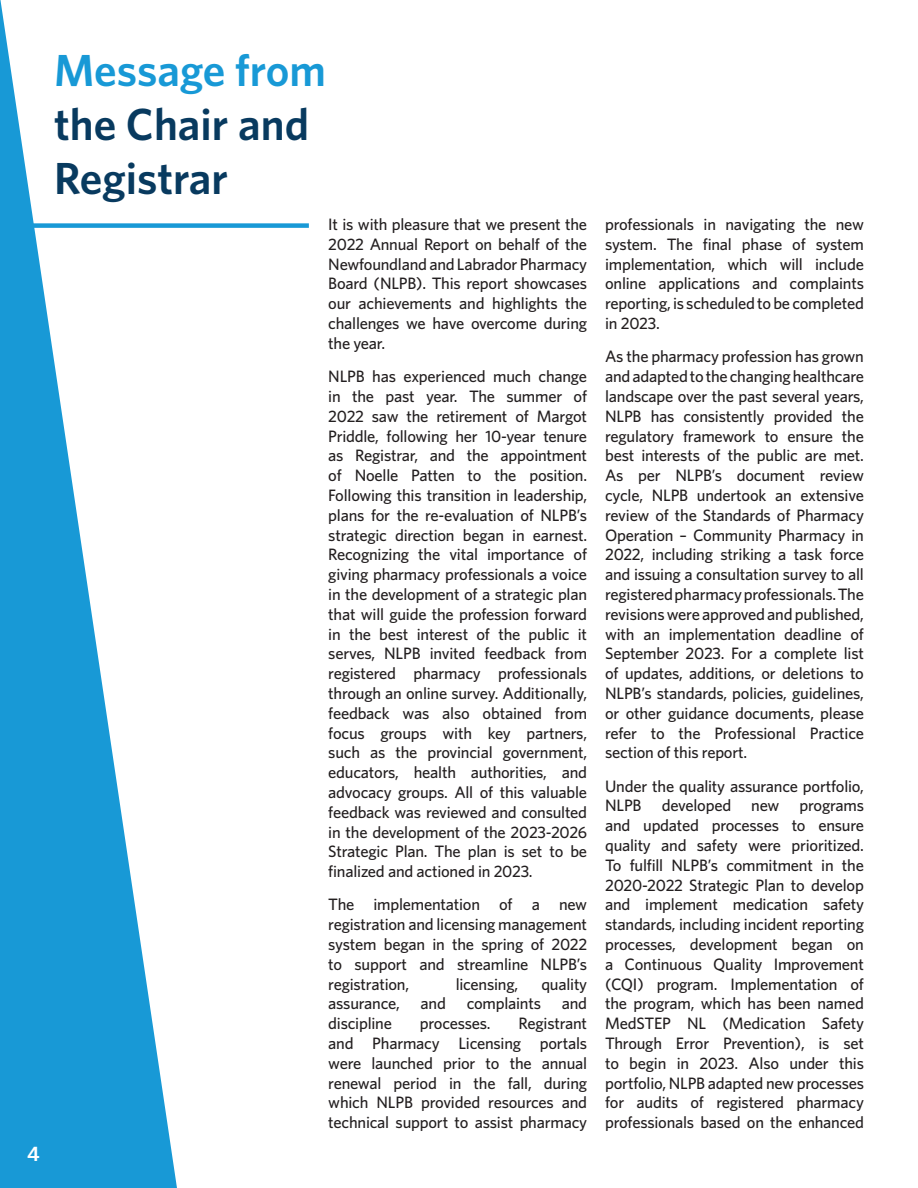
<style>
.page{position:relative;width:918px;height:1188px;background:#fff}
.page>*{position:absolute;margin:0;border:0;box-sizing:border-box;transform-origin:0 0}
.t1{font:600 45px/54px "Whitney";color:#083a5f}
.t2{font:600 45px "Whitney";color:#1899d6}
.t3{font:600 21px "Whitney";color:#fff}
.t4{font:500 16.5px/19.8px "Whitney";letter-spacing:-.015em;color:#231f20;text-align:justify}
</style>
<div class="page">
<svg style="left:0;top:0;width:177px;height:1188px"></svg>
<div style="left:0;top:223px;width:309px;height:5px;background:#1899d6"></div>
<p class="t3" style="left:27px;top:1141px;width:14px">4</p>
<h1 class="t2" style="left:54px;top:44px;width:274px">Message from</h1>
<h1 class="t1" style="left:54px;top:97px;width:257px">the Chair and<br>Registrar</h1>
<p class="t4" style="left:328px;top:214px;width:260px">It is with pleasure that we present the 2022 Annual Report on behalf of the Newfoundland and Labrador Pharmacy Board (NLPB). This report showcases our achievements and highlights the challenges we have overcome during the year.</p>
<p class="t4" style="left:328px;top:366px;width:260px">NLPB has experienced much change in the past year. The summer of 2022 saw the retirement of Margot Priddle, following her 10-year tenure as Registrar, and the appointment of Noelle Patten to the position.<br>Following this transition in leadership, plans for the re-evaluation of NLPB’s strategic direction began in earnest.<br>Recognizing the vital importance of giving pharmacy professionals a voice in the development of a strategic plan that will guide the profession forward in the best interest of the public it serves, NLPB invited feedback from registered pharmacy professionals through an online survey. Additionally, feedback was also obtained from focus groups with key partners, such as the provincial government, educators, health authorities, and advocacy groups. All of this valuable feedback was reviewed and consulted in the development of the 2023-2026<br>Strategic Plan. The plan is set to be finalized and actioned in 2023.</p>
<p class="t4" style="left:328px;top:894px;width:260px">The implementation of a new registration and licensing management system began in the spring of 2022 to support and streamline NLPB’s registration,</p>
<p class="t4" style="left:456px;top:974px;width:64px">licensing,</p>
<p class="t4" style="left:541px;top:974px;width:47px">quality</p>
<p class="t4" style="left:328px;top:993px;width:73px">assurance,</p>
<p class="t4" style="left:421px;top:993px;width:27px">and</p>
<p class="t4" style="left:467px;top:993px;width:76px">complaints</p>
<p class="t4" style="left:562px;top:993px;width:27px">and</p>
<p class="t4" style="left:328px;top:1013px;width:65px">discipline</p>
<p class="t4" style="left:420px;top:1013px;width:72px">processes.</p>
<p class="t4" style="left:328px;top:1013px;width:260px;text-indent:190px">Registrant and Pharmacy Licensing portals were launched prior to the annual renewal period in the fall, during which NLPB provided resources and technical support to assist pharmacy</p>
<p class="t4" style="left:605px;top:214px;width:260px">professionals in navigating the new system. The final phase of system implementation, which will include online applications and complaints reporting, is scheduled to be completed in 2023.</p>
<p class="t4" style="left:605px;top:346px;width:260px">As the pharmacy profession has grown and adapted to the changing healthcare landscape over the past several years, NLPB has consistently provided the regulatory framework to ensure the best interests of the public are met.<br>As per NLPB’s document review cycle, NLPB undertook an extensive review of the Standards of Pharmacy Operation – Community Pharmacy in 2022, including striking a task force and issuing a consultation survey to all registered pharmacy professionals. The revisions were approved and published, with an implementation deadline of September 2023. For a complete list of updates, additions, or deletions to NLPB’s standards, policies, guidelines, or other guidance documents, please refer to the Professional Practice section of this report.</p>
<p class="t4" style="left:605px;top:776px;width:260px">Under the quality assurance portfolio, NLPB developed new programs and updated processes to ensure quality and safety were prioritized.<br>To fulfill NLPB’s commitment in the 2020-2022 Strategic Plan to develop and implement medication safety standards, including incident reporting processes, development began on a Continuous Quality Improvement (CQI) program. Implementation of the program, which has been named MedSTEP NL (Medication Safety Through Error Prevention), is set to begin in 2023. Also under this portfolio, NLPB adapted new processes for audits of registered pharmacy professionals based on the enhanced</p>
</div>
